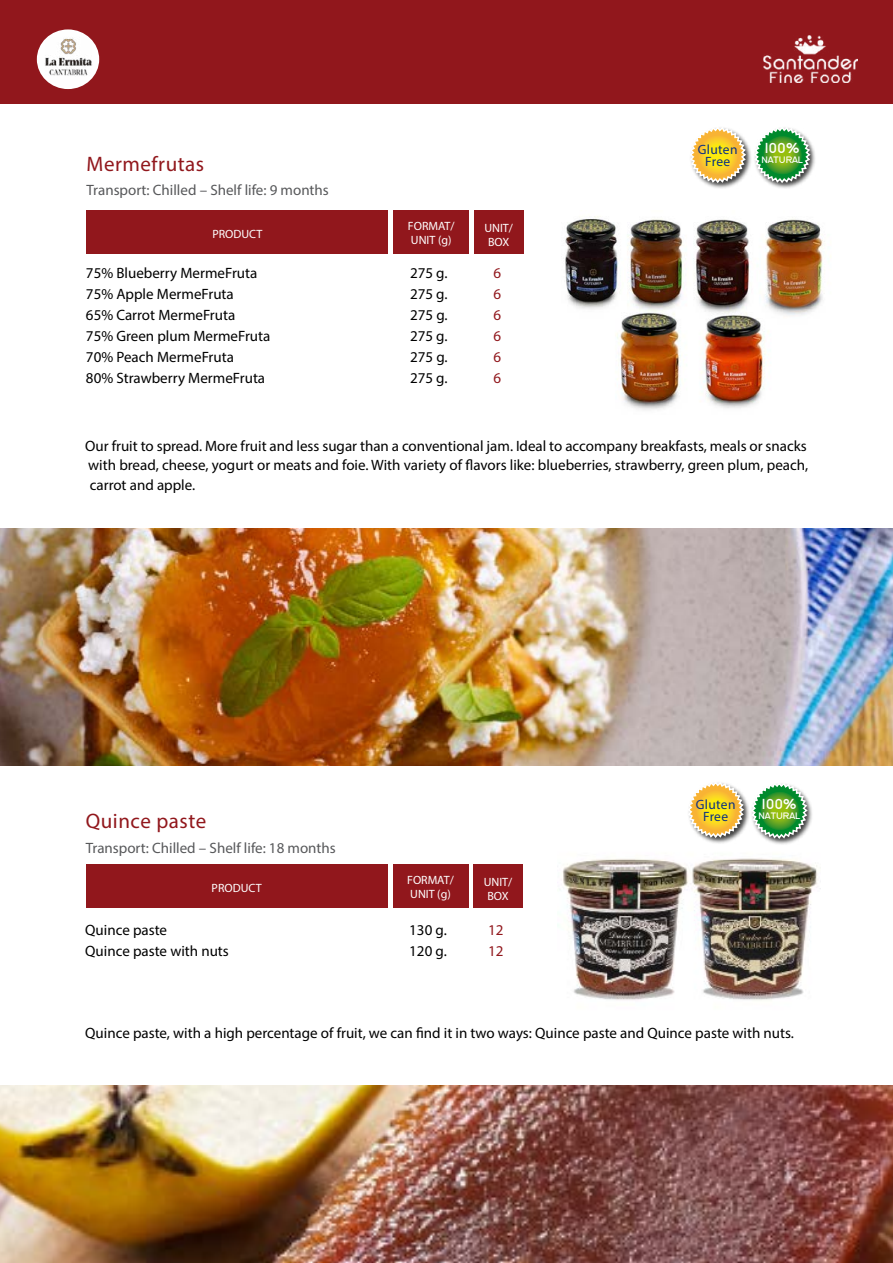
<style>
.page{position:relative;width:893px;height:1263px;background:#fff}
.page>*{position:absolute;margin:0;border:0;box-sizing:border-box;transform-origin:0 0}
.t1{font:21px "Myriad Pro";letter-spacing:.025em;color:#91171c}
.t2{font:700 15.15px "SF New Republic";color:#fff}
.t3{font:15px/19.5px "Myriad Pro";color:#000;text-align:justify}
.t4{font:15px "Myriad Pro";color:#57585a}
.t5{font:15px/21px "Myriad Pro";color:#91171c}
.t6{font:13.5px/12px "Myriad Pro";letter-spacing:.025em;color:#0c3083;text-align:center}
.t7{font:12px/13.8px "Myriad Pro";color:#fff}
.t8{font:700 9.75px "SF New Republic";color:#fff}
</style>
<div class="page">
<div style="left:0;top:0;width:893px;height:104px;background:#91171c"></div>
<img style="left:558px;top:858px;width:260px;height:142px">
<svg style="left:790px;top:995px;width:19px;height:5px"></svg>
<div style="left:750px;top:781px;width:64px;height:65px;background:#000;opacity:.75"></div>
<img style="left:565px;top:216px;width:266px;height:194px">
<div style="left:753px;top:125px;width:64px;height:65px;background:#000;opacity:.75"></div>
<img style="left:0;top:528px;width:893px;height:237px">
<img style="left:0;top:1086px;width:893px;height:177px">
<div style="left:87px;top:210px;width:301px;height:43px;background:#91171c"></div>
<div style="left:393px;top:210px;width:76px;height:43px;background:#91171c"></div>
<div style="left:474px;top:210px;width:49px;height:43px;background:#91171c"></div>
<div style="left:86px;top:864px;width:302px;height:43px;background:#91171c"></div>
<div style="left:393px;top:864px;width:75px;height:43px;background:#91171c"></div>
<div style="left:473px;top:864px;width:50px;height:43px;background:#91171c"></div>
<div style="left:688px;top:125px;width:65px;height:65px;background:#000;opacity:.75"></div>
<svg style="left:688px;top:125px;width:124px;height:59px"></svg>
<div style="left:686px;top:780px;width:65px;height:65px;background:#000;opacity:.75"></div>
<svg style="left:686px;top:780px;width:123px;height:60px"></svg>
<div style="left:37px;top:29px;width:62px;height:60px;background:#fff;border-radius:50%"></div>
<img style="left:44px;top:36px;width:48px;height:40px">
<img style="left:764px;top:35px;width:93px;height:48px">
<p class="t2" style="left:765px;top:140px;width:36px">100%</p>
<p class="t6" style="left:698px;top:143px;width:41px">Gluten<br>Free</p>
<h1 class="t1" style="left:87px;top:151px;width:119px">Mermefrutas</h1>
<p class="t8" style="left:761px;top:155px;width:43px">NATURAL</p>
<p class="t4" style="left:87px;top:181px;width:244px">Transport: Chilled – Shelf life: 9 months</p>
<p class="t7" style="left:212px;top:227px;width:52px">PRODUCT</p>
<p class="t7" style="left:408px;top:219px;width:48px">FORMAT/<br>UNIT (g)</p>
<p class="t7" style="left:484px;top:221px;width:30px;text-align:center">UNIT/<br>BOX</p>
<p class="t3" style="left:86px;top:263px;width:173px">75% Blueberry MermeFruta</p>
<p class="t3" style="left:410px;top:263px;width:39px">275 g.</p>
<p class="t3" style="left:86px;top:284px;width:149px">75% Apple MermeFruta</p>
<p class="t3" style="left:410px;top:284px;width:39px">275 g.</p>
<p class="t3" style="left:86px;top:305px;width:151px">65% Carrot MermeFruta</p>
<p class="t3" style="left:410px;top:305px;width:39px">275 g.</p>
<p class="t3" style="left:86px;top:326px;width:186px">75% Green plum MermeFruta</p>
<p class="t3" style="left:410px;top:326px;width:39px">275 g.</p>
<p class="t3" style="left:86px;top:347px;width:149px">70% Peach MermeFruta</p>
<p class="t3" style="left:410px;top:347px;width:39px">275 g.</p>
<p class="t3" style="left:86px;top:368px;width:181px">80% Strawberry MermeFruta</p>
<p class="t3" style="left:410px;top:368px;width:39px">275 g.</p>
<p class="t5" style="left:493px;top:262px;width:9px;text-align:justify">6<br>6<br>6<br>6<br>6<br>6</p>
<p class="t3" style="left:85px;top:435px;width:724px">Our fruit to spread. More fruit and less sugar than a conventional jam. Ideal to accompany breakfasts, meals or snacks with bread, cheese, yogurt or meats and foie. With variety of flavors like: blueberries, strawberry, green plum, peach, carrot and apple.</p>
<h1 class="t1" style="left:86px;top:808px;width:122px">Quince paste</h1>
<p class="t4" style="left:86px;top:838px;width:252px">Transport: Chilled – Shelf life: 18 months</p>
<p class="t7" style="left:212px;top:881px;width:52px">PRODUCT</p>
<p class="t7" style="left:407px;top:873px;width:48px">FORMAT/<br>UNIT (g)</p>
<p class="t7" style="left:484px;top:875px;width:30px;text-align:center">UNIT/<br>BOX</p>
<p class="t3" style="left:85px;top:920px;width:83px">Quince paste</p>
<p class="t3" style="left:409px;top:920px;width:39px">130 g.</p>
<p class="t3" style="left:85px;top:941px;width:145px">Quince paste with nuts</p>
<p class="t3" style="left:409px;top:941px;width:39px">120 g.</p>
<p class="t5" style="left:488px;top:919px;width:17px">12<br>12</p>
<p class="t6" style="left:696px;top:798px;width:41px">Gluten<br>Free</p>
<p class="t2" style="left:762px;top:796px;width:36px">100%</p>
<p class="t8" style="left:758px;top:810px;width:43px">NATURAL</p>
<p class="t3" style="left:85px;top:1023px;width:710px">Quince paste, with a high percentage of fruit, we can find it in two ways: Quince paste and Quince paste with nuts.</p>
</div>
